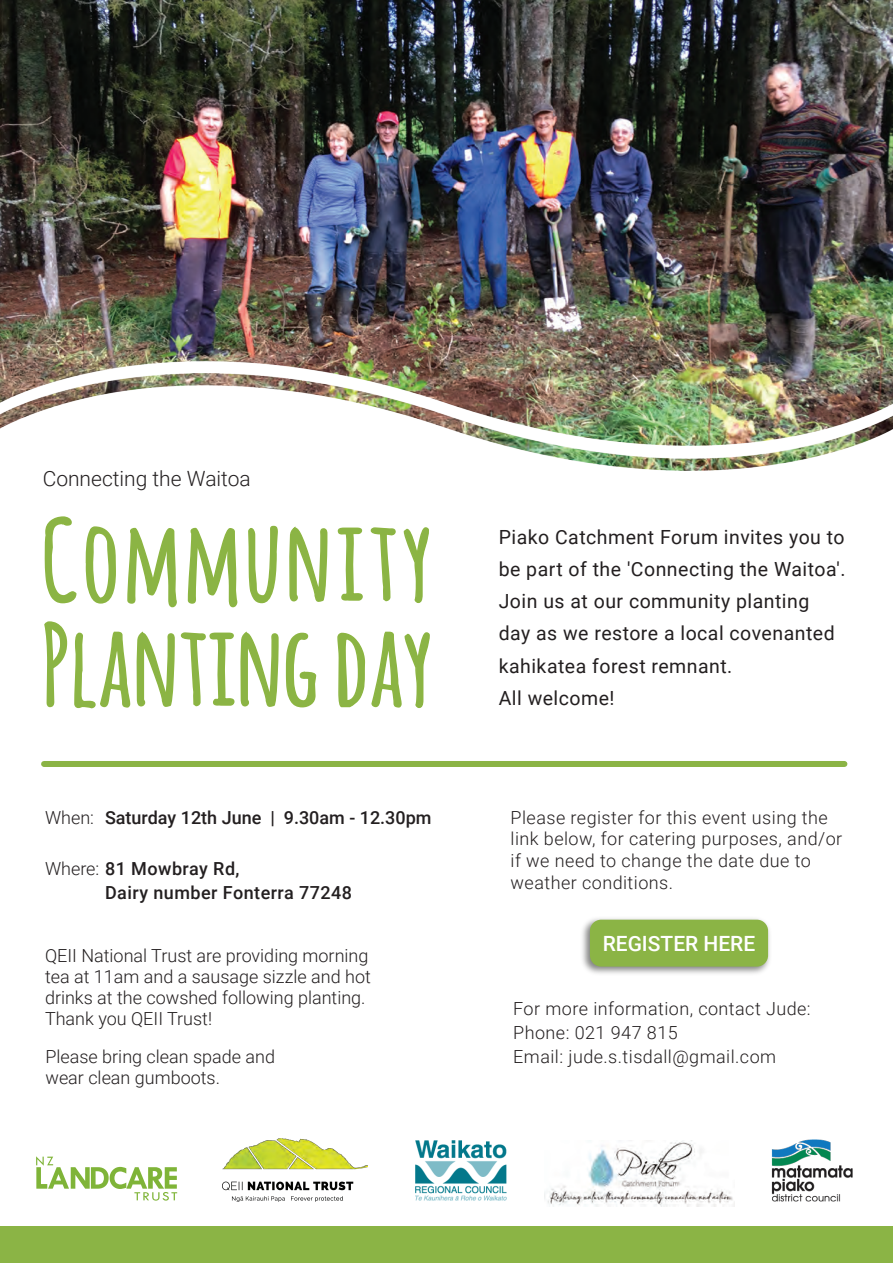
<style>
.page{position:relative;width:893px;height:1263px;background:#fff}
.page>*{position:absolute;margin:0;border:0;box-sizing:border-box;transform-origin:0 0}
.t1{font:700 109.5px/105px "Amatic";letter-spacing:.02em;color:#8bb445}
.t2{font:300 21px "Roboto";color:#231f20}
.t3{font:500 21px "Roboto";color:#fff}
.t4{font:19.5px/32.2px "Roboto";letter-spacing:.025em;color:#231f20}
.t5{font:300 18px/21.6px "Roboto";letter-spacing:.015em;color:#231f20}
.t6{font:500 18px "Roboto";letter-spacing:.02em;color:#231f20}
.t7{font:500 18px "Roboto";color:#231f20}
.s1{font-weight:300}
</style>
<div class="page">
<svg style="left:44px;top:516px;width:33px;height:88px"></svg>
<svg style="left:85px;top:526px;width:31px;height:78px"></svg>
<svg style="left:127px;top:527px;width:50px;height:81px"></svg>
<svg style="left:187px;top:527px;width:51px;height:81px"></svg>
<svg style="left:248px;top:525px;width:30px;height:79px"></svg>
<svg style="left:289px;top:526px;width:39px;height:76px"></svg>
<svg style="left:337px;top:527px;width:26px;height:74px"></svg>
<svg style="left:370px;top:527px;width:26px;height:75px"></svg>
<svg style="left:403px;top:527px;width:26px;height:76px"></svg>
<svg style="left:44px;top:621px;width:235px;height:88px"></svg>
<svg style="left:285px;top:632px;width:32px;height:76px"></svg>
<svg style="left:337px;top:631px;width:93px;height:77px"></svg>
<svg style="left:36px;top:1156px;width:141px;height:44px"></svg>
<img style="left:544px;top:1140px;width:169px;height:66px">
<img style="left:415px;top:1140px;width:92px;height:61px">
<div style="left:44px;top:761px;width:800px;height:6px;background:#8bb445"></div>
<div style="left:0;top:1226px;width:893px;height:37px;background:#8bb445"></div>
<img style="left:0;top:0;width:893px;height:374px">
<img style="left:0;top:374px;width:893px;height:96px">
<img style="left:223px;top:1139px;width:144px;height:62px">
<img style="left:582px;top:918px;width:188px;height:56px">
<div style="left:590px;top:920px;width:178px;height:46px;background:#8bb445;border-radius:11px"></div>
<img style="left:713px;top:1139px;width:140px;height:67px">
<p class="t2" style="left:43px;top:464px;width:210px">Connecting the Waitoa</p>
<h1 class="t1" style="left:43px;top:504px;width:390px">Community<br>Planting day</h1>
<p class="t5" style="left:45px;top:806px;width:50px">When:</p>
<p class="t6" style="left:45px;top:856px;width:196px"><span class="s1">Where:</span> 81 Mowbray Rd,</p>
<p class="t7" style="left:105px;top:805px;width:328px">Saturday 12th June | 9.30am - 12.30pm</p>
<p class="t6" style="left:105px;top:880px;width:249px">Dairy number Fonterra 77248</p>
<p class="t5" style="left:45px;top:944px;width:327px;line-height:21px">QEII National Trust are providing morning tea at 11am and a sausage sizzle and hot drinks at the cowshed following planting.<br>Thank you QEII Trust!</p>
<p class="t4" style="left:499px;top:520px;width:348px">Piako Catchment Forum invites you to be part of the 'Connecting the Waitoa'.<br>Join us at our community planting day as we restore a local covenanted kahikatea forest remnant.<br>All welcome!</p>
<p class="t5" style="left:511px;top:806px;width:333px">Please register for this event using the link below, for catering purposes, and/or if we need to change the date due to weather conditions.</p>
<p class="t3" style="left:603px;top:929px;width:154px">REGISTER HERE</p>
<p class="t5" style="left:513px;top:996px;width:299px;line-height:24px">For more information, contact Jude:<br>Phone: 021 947 815</p>
<p class="t5" style="left:45px;top:1045px;width:231px">Please bring clean spade and</p>
<p class="t5" style="left:513px;top:1045px;width:264px">Email: jude.s.tisdall@gmail.com</p>
<p class="t5" style="left:45px;top:1066px;width:176px">wear clean gumboots.</p>
</div>
